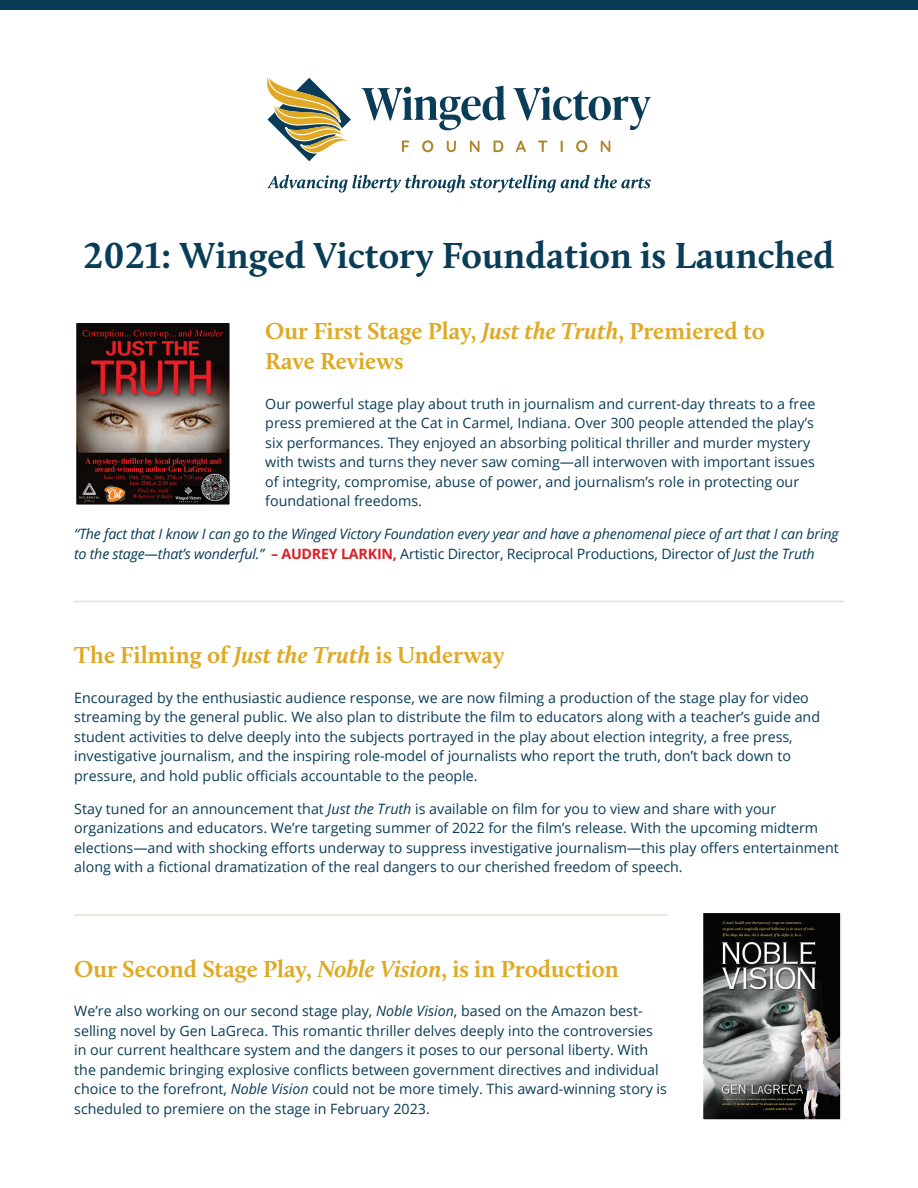
<style>
.page{position:relative;width:918px;height:1188px;background:#fff}
.page>*{position:absolute;margin:0;border:0;box-sizing:border-box;transform-origin:0 0}
.t1{font:700 37.5px "Calluna";color:#093c57}
.t2{font:700 24px/30px "Calluna";color:#e0a925}
.t3{font:14.25px/19.5px "Open Sans";color:#093c57}
.t4{font:italic 14.25px/19.5px "Open Sans";letter-spacing:-.015em;color:#093c57}
.s1{font-style:italic}
.s2{font-weight:700;font-style:normal;color:#db2026}
.s3{font-style:normal}
</style>
<div class="page">
<div style="left:0;top:0;width:918px;height:10px;background:#093c57"></div>
<hr style="left:74px;top:601px;width:770px;height:1px;background:#e3ded8">
<hr style="left:74px;top:914px;width:594px;height:2px;background:#e3ded8">
<img style="left:77px;top:324px;width:152px;height:180px">
<div style="left:74px;top:321px;width:158px;height:186px;border:2px solid #fff"></div>
<img style="left:704px;top:914px;width:135px;height:204px">
<div style="left:701px;top:911px;width:141px;height:210px;border:2px solid #fff"></div>
<svg style="left:267px;top:174px;width:384px;height:19px"></svg>
<svg style="left:361px;top:86px;width:145px;height:44px"></svg>
<svg style="left:513px;top:87px;width:138px;height:43px"></svg>
<svg style="left:402px;top:141px;width:7px;height:11px"></svg>
<svg style="left:422px;top:140px;width:11px;height:12px"></svg>
<svg style="left:447px;top:141px;width:9px;height:11px"></svg>
<svg style="left:470px;top:141px;width:10px;height:11px"></svg>
<svg style="left:493px;top:141px;width:10px;height:11px"></svg>
<svg style="left:516px;top:140px;width:10px;height:12px"></svg>
<svg style="left:538px;top:141px;width:9px;height:11px"></svg>
<svg style="left:561px;top:141px;width:2px;height:11px"></svg>
<svg style="left:576px;top:140px;width:11px;height:12px"></svg>
<svg style="left:601px;top:141px;width:9px;height:11px"></svg>
<svg style="left:267px;top:77px;width:84px;height:84px"></svg>
<h1 class="t1" style="left:84px;top:233px;width:752px">2021: Winged Victory Foundation is Launched</h1>
<h2 class="t2" style="left:265px;top:316px;width:501px">Our First Stage Play, <span class="s1">Just the Truth</span>, Premiered to<br>Rave Reviews</h2>
<p class="t3" style="left:265px;top:393px;width:552px">Our powerful stage play about truth in journalism and current-day threats to a free press premiered at the Cat in Carmel, Indiana. Over 300 people attended the play’s six performances. They enjoyed an absorbing political thriller and murder mystery with twists and turns they never saw coming—all interwoven with important issues of integrity, compromise, abuse of power, and journalism’s role in protecting our foundational freedoms.</p>
<p class="t4" style="left:74px;top:524px;width:766px">“The fact that I know I can go to the Winged Victory Foundation every year and have a phenomenal piece of art that I can bring to the stage—that’s wonderful.” <span class="s2">– AUDREY LARKIN,</span> <span class="s3">Artistic Director, Reciprocal Productions, Director of</span> Just the Truth</p>
<h2 class="t2" style="left:74px;top:640px;width:432px">The Filming of <span class="s1">Just the Truth</span> is Underway</h2>
<p class="t3" style="left:74px;top:687px;width:747px">Encouraged by the enthusiastic audience response, we are now filming a production of the stage play for video streaming by the general public. We also plan to distribute the film to educators along with a teacher’s guide and student activities to delve deeply into the subjects portrayed in the play about election integrity, a free press, investigative journalism, and the inspiring role-model of journalists who report the truth, don’t back down to pressure, and hold public officials accountable to the people.</p>
<p class="t3" style="left:74px;top:798px;width:766px">Stay tuned for an announcement that <span class="s1">Just the Truth</span> is available on film for you to view and share with your organizations and educators. We’re targeting summer of 2022 for the film’s release. With the upcoming midterm elections—and with shocking efforts underway to suppress investigative journalism—this play offers entertainment along with a fictional dramatization of the real dangers to our cherished freedom of speech.</p>
<h2 class="t2" style="left:74px;top:953px;width:546px">Our Second Stage Play, <span class="s1">Noble Vision</span>, is in Production</h2>
<p class="t3" style="left:74px;top:1001px;width:594px">We’re also working on our second stage play, <span class="s1">Noble Vision</span>, based on the Amazon best&shy;selling novel by Gen LaGreca. This romantic thriller delves deeply into the controversies in our current healthcare system and the dangers it poses to our personal liberty. With the pandemic bringing explosive conflicts between government directives and individual choice to the forefront, <span class="s1">Noble Vision</span> could not be more timely. This award-winning story is scheduled to premiere on the stage in February 2023.</p>
</div>
